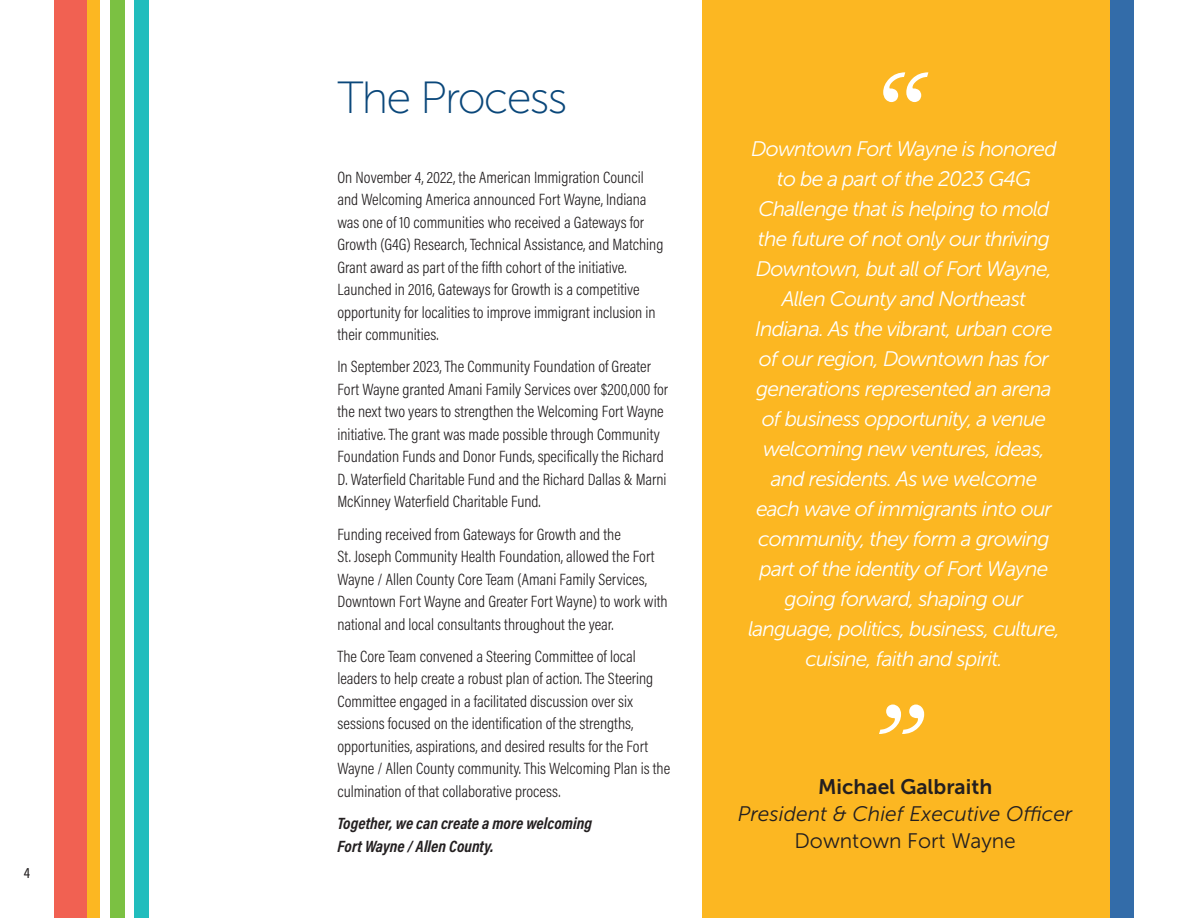
<style>
.page{position:relative;width:1188px;height:918px;background:#fff}
.page>*{position:absolute;margin:0;border:0;box-sizing:border-box;transform-origin:0 0}
.t1{font:italic 700 90px "Baskerville";color:#fff}
.t2{font:45px "Museo Sans 100";letter-spacing:-.04em;color:#0a477a}
.t3{font:italic 21px/30px "Museo Sans 300";letter-spacing:-.04em;color:#fff;text-align:center}
.t4{font:italic 21px/27px "Museo Sans 300";color:#231f20;text-align:center}
.t5{font:21px "Museo Sans 300";color:#231f20}
.t6{font:300 16.5px/22.5px "Acumin Pro Cond";color:#231f20}
.t7{font:italic 700 16.5px/22.5px "Acumin Pro Cond";color:#231f20}
.t8{font:500 15px "Acumin Pro Cond";color:#231f20}
.s1{font-family:"Museo Sans 700";font-style:normal}
</style>
<div class="page">
<svg style="left:86px;top:0;width:13px;height:918px;background:#fbb025"></svg>
<div style="left:110px;top:0;width:14px;height:918px;background:#7bc142"></div>
<div style="left:135px;top:0;width:14px;height:918px;background:#21bdbd"></div>
<div style="left:1109px;top:0;width:25px;height:918px;background:#336ca9"></div>
<div style="left:54px;top:0;width:32px;height:918px;background:#f16152"></div>
<div style="left:702px;top:0;width:407px;height:918px;background:#fcb722"></div>
<p class="t8" style="left:24px;top:863px;width:8px">4</p>
<p class="t2" style="left:338px;top:74px;width:231px">The Process</p>
<p class="t6" style="left:338px;top:165px;width:327px">On November 4, 2022, the American Immigration Council and Welcoming America announced Fort Wayne, Indiana was one of 10 communities who received a Gateways for Growth (G4G) Research, Technical Assistance, and Matching Grant award as part of the fifth cohort of the initiative.<br>Launched in 2016, Gateways for Growth is a competitive opportunity for localities to improve immigrant inclusion in their communities.</p>
<p class="t6" style="left:338px;top:355px;width:332px">In September 2023, The Community Foundation of Greater Fort Wayne granted Amani Family Services over $200,000 for the next two years to strengthen the Welcoming Fort Wayne initiative. The grant was made possible through Community Foundation Funds and Donor Funds, specifically the Richard D. Waterfield Charitable Fund and the Richard Dallas &amp; Marni McKinney Waterfield Charitable Fund.</p>
<p class="t6" style="left:338px;top:522px;width:332px">Funding received from Gateways for Growth and the<br>St. Joseph Community Health Foundation, allowed the Fort Wayne / Allen County Core Team (Amani Family Services, Downtown Fort Wayne and Greater Fort Wayne) to work with national and local consultants throughout the year.</p>
<p class="t6" style="left:338px;top:645px;width:334px">The Core Team convened a Steering Committee of local leaders to help create a robust plan of action. The Steering Committee engaged in a facilitated discussion over six sessions focused on the identification of the strengths, opportunities, aspirations, and desired results for the Fort Wayne / Allen County community. This Welcoming Plan is the culmination of that collaborative process.</p>
<p class="t7" style="left:338px;top:812px;width:256px">Together, we can create a more welcoming<br>Fort Wayne / Allen County.</p>
<p class="t1" style="left:867px;top:42px;width:55px">“</p>
<p class="t3" style="left:748px;top:134px;width:314px">Downtown Fort Wayne is honored to be a part of the 2023 G4G<br>Challenge that is helping to mold the future of not only our thriving<br>Downtown, but all of Fort Wayne,<br>Allen County and Northeast<br>Indiana. As the vibrant, urban core of our region, Downtown has for generations represented an arena of business opportunity, a venue welcoming new ventures, ideas, and residents. As we welcome each wave of immigrants into our community, they form a growing part of the identity of Fort Wayne going forward, shaping our language, politics, business, culture, cuisine, faith and spirit.</p>
<p class="t1" style="left:871px;top:674px;width:52px">”</p>
<p class="t4" style="left:738px;top:774px;width:336px"><span class="s1">Michael Galbraith<br></span>President &amp; Chief Executive Officer</p>
<p class="t5" style="left:794px;top:830px;width:223px">Downtown Fort Wayne</p>
</div>
